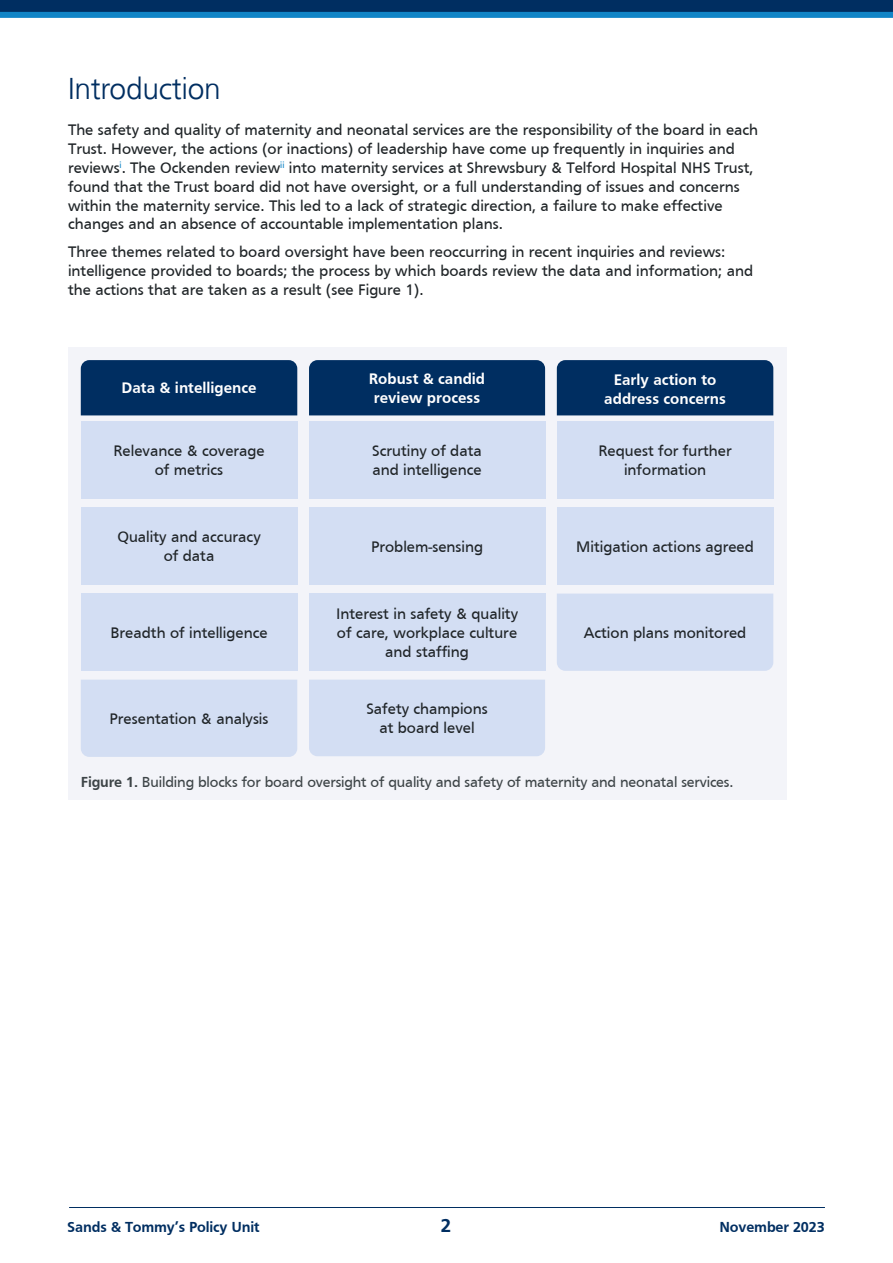
<style>
.page{position:relative;width:893px;height:1263px;background:#fff}
.page>*{position:absolute;margin:0;border:0;box-sizing:border-box;transform-origin:0 0}
.t1{font:300 30px "Frutiger";letter-spacing:-.01em;color:#002e61}
.t2{font:700 19.5px "Frutiger";color:#002e61}
.t3{font:15.75px/18.9px "Frutiger";color:#1f2427;text-align:center}
.t4{font:700 15.75px/18.9px "Frutiger";color:#fff;text-align:center}
.t5{font:15px "Frutiger";letter-spacing:-.01em;color:#3d4447}
.t6{font:700 15px "Frutiger";letter-spacing:-.01em;color:#002e61}
.s1{font-weight:700}
</style>
<div class="page">
<svg style="left:0;top:0;width:893px;height:18px;background:#074c84"></svg>
<hr style="left:69px;top:1207px;width:756px;height:1px;background:#002e61">
<div style="left:68px;top:347px;width:718px;height:453px;background:#f3f4f9"></div>
<div style="left:81px;top:360px;width:216px;height:55px;background:#002e61"></div>
<div style="left:309px;top:360px;width:236px;height:55px;background:#002e61"></div>
<div style="left:557px;top:360px;width:216px;height:55px;background:#002e61"></div>
<div style="left:81px;top:421px;width:216px;height:78px;background:#d3def3"></div>
<div style="left:309px;top:421px;width:236px;height:78px;background:#d3def3"></div>
<div style="left:557px;top:421px;width:216px;height:78px;background:#d3def3"></div>
<div style="left:81px;top:507px;width:216px;height:78px;background:#d3def3"></div>
<div style="left:309px;top:507px;width:236px;height:78px;background:#d3def3"></div>
<div style="left:557px;top:507px;width:216px;height:78px;background:#d3def3"></div>
<div style="left:81px;top:594px;width:216px;height:77px;background:#d3def3"></div>
<div style="left:309px;top:594px;width:236px;height:77px;background:#d3def3"></div>
<div style="left:557px;top:594px;width:216px;height:77px;background:#d3def3"></div>
<div style="left:81px;top:680px;width:216px;height:77px;background:#d3def3"></div>
<div style="left:309px;top:680px;width:236px;height:76px;background:#d3def3"></div>
<h1 class="t1" style="left:68px;top:72px;width:154px">Introduction</h1>
<p class="t3" style="left:68px;top:120px;width:692px;text-align:left">The safety and quality of maternity and neonatal services are the responsibility of the board in each Trust. However, the actions (or inactions) of leadership have come up frequently in inquiries and reviews<sup>i</sup>. The Ockenden review<sup>ii</sup> into maternity services at Shrewsbury &amp; Telford Hospital NHS Trust, found that the Trust board did not have oversight, or a full understanding of issues and concerns within the maternity service. This led to a lack of strategic direction, a failure to make effective changes and an absence of accountable implementation plans.</p>
<p class="t3" style="left:68px;top:242px;width:687px;text-align:left">Three themes related to board oversight have been reoccurring in recent inquiries and reviews: intelligence provided to boards; the process by which boards review the data and information; and the actions that are taken as a result (see Figure 1).</p>
<p class="t4" style="left:121px;top:379px;width:137px">Data &amp; intelligence</p>
<p class="t4" style="left:369px;top:369px;width:118px">Robust &amp; candid review process</p>
<p class="t4" style="left:604px;top:370px;width:123px">Early action to address concerns</p>
<p class="t3" style="left:113px;top:441px;width:153px">Relevance &amp; coverage of metrics</p>
<p class="t3" style="left:372px;top:441px;width:111px;text-align:left">Scrutiny of data and intelligence</p>
<p class="t3" style="left:598px;top:441px;width:135px">Request for further information</p>
<p class="t3" style="left:117px;top:527px;width:145px">Quality and accuracy of data</p>
<p class="t3" style="left:371px;top:537px;width:113px">Problem-sensing</p>
<p class="t3" style="left:576px;top:537px;width:179px">Mitigation actions agreed</p>
<p class="t3" style="left:110px;top:623px;width:159px">Breadth of intelligence</p>
<p class="t3" style="left:336px;top:604px;width:184px">Interest in safety &amp; quality of care, workplace culture and staffing</p>
<p class="t3" style="left:110px;top:709px;width:160px">Presentation &amp; analysis</p>
<p class="t3" style="left:366px;top:699px;width:123px">Safety champions at board level</p>
<p class="t3" style="left:584px;top:623px;width:164px">Action plans monitored</p>
<p class="t5" style="left:81px;top:774px;width:654px"><span class="s1">Figure 1.</span> Building blocks for board oversight of quality and safety of maternity and neonatal services.</p>
<p class="t6" style="left:67px;top:1219px;width:194px">Sands &amp; Tommy’s Policy Unit</p>
<p class="t2" style="left:441px;top:1215px;width:12px">2</p>
<p class="t6" style="left:719px;top:1219px;width:107px">November 2023</p>
</div>
